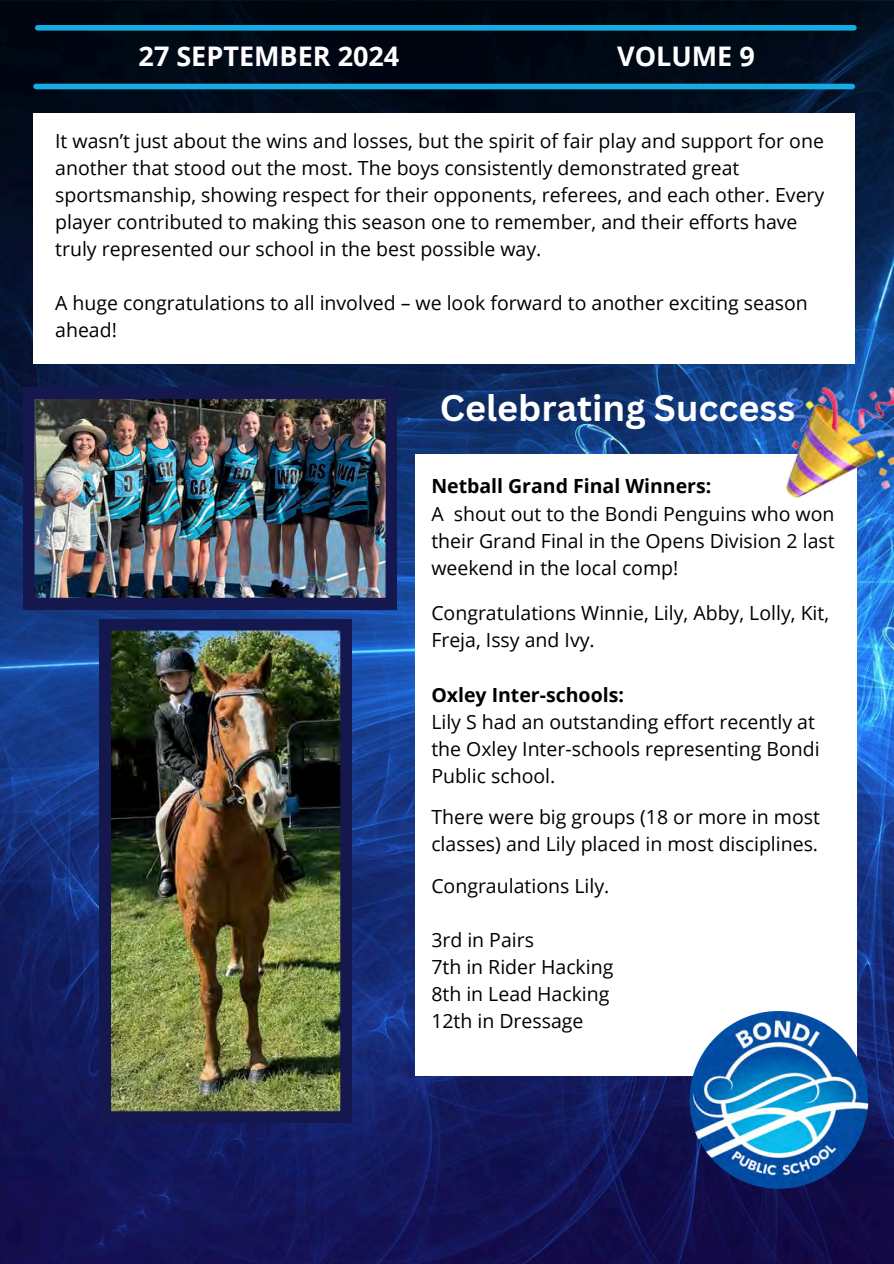
<style>
.page{position:relative;width:894px;height:1264px;background:#fff}
.page>*{position:absolute;margin:0;border:0;box-sizing:border-box;transform-origin:0 0}
.t1{font:700 36px "Canva Sans";color:#fff}
.t2{font:700 27px "Open Sans";color:#fff}
.t3{font:19.5px/27.2px "Open Sans";color:#000}
.t4{font:700 19.5px "Open Sans";color:#000}
</style>
<div class="page">
<img style="left:0;top:0;width:893px;height:1263px">
<div style="left:36px;top:84px;width:816px;height:5px;background:#16ace2"></div>
<div style="left:38px;top:25px;width:815px;height:6px;background:#16ace2"></div>
<div style="left:415px;top:455px;width:441px;height:620px;background:#fff"></div>
<img style="left:664px;top:1001px;width:228px;height:200px">
<img style="left:23px;top:388px;width:373px;height:221px">
<img style="left:785px;top:388px;width:108px;height:110px">
<img style="left:100px;top:619px;width:251px;height:503px">
<div style="left:33px;top:113px;width:821px;height:251px;background:#fff"></div>
<p class="t2" style="left:139px;top:37px;width:262px">27 SEPTEMBER 2024</p>
<p class="t2" style="left:617px;top:37px;width:139px">VOLUME 9</p>
<p class="t3" style="left:55px;top:127px;width:770px">It wasn’t just about the wins and losses, but the spirit of fair play and support for one another that stood out the most. The boys consistently demonstrated great sportsmanship, showing respect for their opponents, referees, and each other. Every player contributed to making this season one to remember, and their efforts have truly represented our school in the best possible way.</p>
<p class="t3" style="left:55px;top:289px;width:754px">A huge congratulations to all involved – we look forward to another exciting season ahead!</p>
<h1 class="t1" style="left:439px;top:383px;width:357px">Celebrating Success</h1>
<p class="t4" style="left:431px;top:472px;width:281px">Netball Grand Final Winners:</p>
<p class="t3" style="left:431px;top:499px;width:405px;text-align:justify">A shout out to the Bondi Penguins who won their Grand Final in the Opens Division 2 last weekend in the local comp!</p>
<p class="t3" style="left:431px;top:599px;width:399px">Congratulations Winnie, Lily, Abby, Lolly, Kit,<br>Freja, Issy and Ivy.</p>
<p class="t4" style="left:431px;top:681px;width:194px">Oxley Inter-schools:</p>
<p class="t3" style="left:431px;top:707px;width:390px">Lily S had an outstanding effort recently at the Oxley Inter-schools representing Bondi<br>Public school.</p>
<p class="t3" style="left:431px;top:803px;width:390px">There were big groups (18 or more in most classes) and Lily placed in most disciplines.</p>
<p class="t3" style="left:431px;top:871px;width:179px">Congraulations Lily.</p>
<p class="t3" style="left:431px;top:925px;width:104px">3rd in Pairs</p>
<p class="t3" style="left:431px;top:952px;width:183px">7th in Rider Hacking</p>
<p class="t3" style="left:431px;top:980px;width:179px">8th in Lead Hacking</p>
<p class="t3" style="left:431px;top:1007px;width:154px">12th in Dressage</p>
</div>
